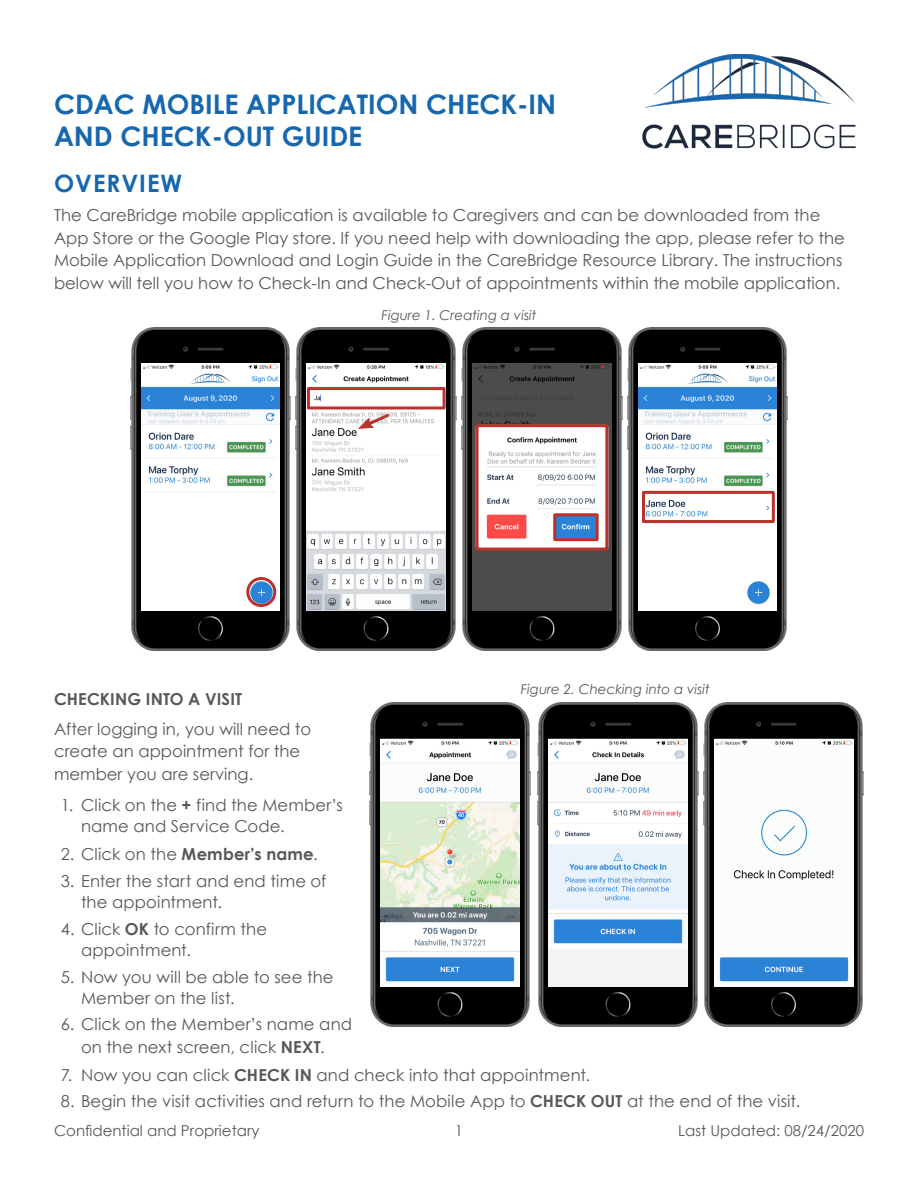
<style>
.page{position:relative;width:918px;height:1188px;background:#fff}
.page>*{position:absolute;margin:0;border:0;box-sizing:border-box;transform-origin:0 0}
.Title_Span_All_Cols{font:700 27px/32.4px "Century Gothic";color:#1767ae}
.Heading_1{font:700 24px "Century Gothic";letter-spacing:.045em;color:#1767ae}
._01_Normal{font:16.5px/22.5px "Century Gothic";color:#57585a}
.Sub-Header{font:700 16.5px "Century Gothic";letter-spacing:.01em;color:#57585a}
.t1{font:15px "Century Gothic";color:#57585a}
.Figure_Caption{font:italic 13.5px "Century Gothic";color:#57585a}
.s1{font-weight:700}
</style>
<div class="page">
<img style="left:642px;top:54px;width:214px;height:94px">
<img style="left:130px;top:327px;width:161px;height:324px">
<img style="left:141px;top:363px;width:139px;height:248px">
<div style="left:246px;top:577px;width:30px;height:30px;border:3px solid #bb322b;border-radius:50%"></div>
<img style="left:296px;top:327px;width:160px;height:324px">
<img style="left:307px;top:363px;width:139px;height:247px">
<div style="left:307px;top:387px;width:139px;height:23px;border:3px solid #bb322b"></div>
<svg style="left:358px;top:411px;width:34px;height:18px"></svg>
<img style="left:462px;top:327px;width:160px;height:324px">
<img style="left:472px;top:363px;width:139px;height:248px">
<div style="left:476px;top:424px;width:132px;height:127px;border:3px solid #bb322b"></div>
<div style="left:553px;top:513px;width:46px;height:28px;border:3px solid #bb322b"></div>
<img style="left:627px;top:327px;width:161px;height:324px">
<img style="left:638px;top:363px;width:139px;height:247px">
<div style="left:642px;top:491px;width:133px;height:32px;border:3px solid #bb322b"></div>
<img style="left:369px;top:702px;width:161px;height:324px">
<img style="left:380px;top:739px;width:139px;height:247px">
<img style="left:538px;top:702px;width:161px;height:324px">
<img style="left:549px;top:739px;width:139px;height:247px">
<img style="left:703px;top:702px;width:161px;height:324px">
<img style="left:714px;top:739px;width:139px;height:247px">
<p class="Title_Span_All_Cols" style="left:54px;top:87px;width:504px">CDAC MOBILE APPLICATION CHECK-IN<br>AND CHECK-OUT GUIDE</p>
<p class="Heading_1" style="left:54px;top:165px;width:130px">OVERVIEW</p>
<p class="_01_Normal" style="left:54px;top:204px;width:793px">The CareBridge mobile application is available to Caregivers and can be downloaded from the App Store or the Google Play store. If you need help with downloading the app, please refer to the Mobile Application Download and Login Guide in the CareBridge Resource Library. The instructions below will tell you how to Check-In and Check-Out of appointments within the mobile application.</p>
<p class="Figure_Caption" style="left:381px;top:306px;width:157px">Figure 1. Creating a visit</p>
<p class="Figure_Caption" style="left:521px;top:680px;width:191px">Figure 2. Checking into a visit</p>
<p class="Sub-Header" style="left:54px;top:687px;width:190px">CHECKING INTO A VISIT</p>
<p class="_01_Normal" style="left:54px;top:717px;width:259px">After logging in, you will need to create an appointment for the member you are serving.</p>
<p class="_01_Normal" style="left:81px;top:794px;width:263px;line-height:21px;text-indent:-20px">1. Click on the <span class="s1">+</span> find the Member’s name and Service Code.</p>
<p class="_01_Normal" style="left:61px;top:843px;width:259px">2. Click on the <span class="s1">Member’s name</span>.</p>
<p class="_01_Normal" style="left:81px;top:870px;width:247px;line-height:21px;text-indent:-20px">3. Enter the start and end time of the appointment.</p>
<p class="_01_Normal" style="left:81px;top:919px;width:188px;line-height:21px;text-indent:-20px">4. Click <span class="s1">OK</span> to confirm the appointment.</p>
<p class="_01_Normal" style="left:81px;top:966px;width:254px;line-height:21px;text-indent:-20px">5. Now you will be able to see the<br>Member on the list.</p>
<p class="_01_Normal" style="left:61px;top:1013px;width:293px;text-align:center">6. Click on the Member’s name and on the next screen, click <span class="s1">NEXT</span>.</p>
<p class="_01_Normal" style="left:61px;top:1063px;width:531px">7. Now you can click <span class="s1">CHECK IN</span> and check into that appointment.</p>
<p class="_01_Normal" style="left:61px;top:1090px;width:741px">8. Begin the visit activities and return to the Mobile App to <span class="s1">CHECK OUT</span> at the end of the visit.</p>
<p class="t1" style="left:54px;top:1120px;width:207px">Confidential and Proprietary</p>
<p class="t1" style="left:455px;top:1120px;width:10px">1</p>
<p class="t1" style="left:678px;top:1120px;width:187px">Last Updated: 08/24/2020</p>
</div>
